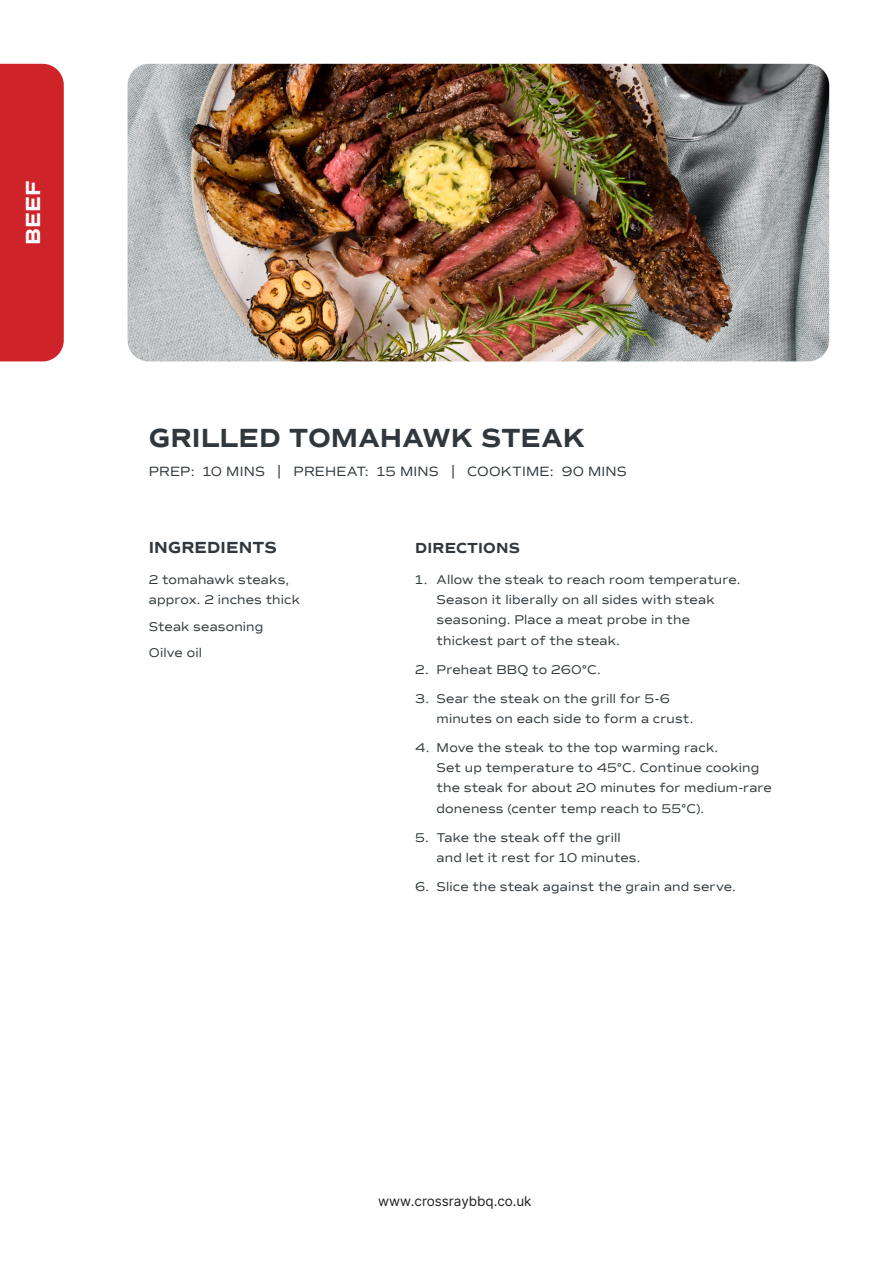
<style>
.page{position:relative;width:893px;height:1263px;background:#fff}
.page>*{position:absolute;margin:0;border:0;box-sizing:border-box;transform-origin:0 0}
.t1{font:700 27px "Commuters Sans";letter-spacing:-.01em;color:#31383d}
.t2{font:700 21px "Commuters Sans";color:#fff}
.t3{font:700 16.5px "Commuters Sans";letter-spacing:.005em;color:#31383d}
.t4{font:700 15px "Commuters Sans";letter-spacing:.01em;color:#31383d}
.t5{font:13.5px "Commuters Sans";letter-spacing:.015em;color:#31383d}
.t6{font:13.5px "Inter";letter-spacing:-.005em;color:#231f20}
.t7{font:12.75px/20.2px "Commuters Sans";letter-spacing:.015em;color:#31383d}
</style>
<div class="page">
<img style="left:128px;top:64px;width:701px;height:297px">
<div style="left:0;top:64px;width:64px;height:297px;background:#cf232a"></div>
<p class="t2" style="left:20px;top:245px;width:66px;rotate:-90deg">BEEF</p>
<p class="t1" style="left:149px;top:421px;width:438px">GRILLED TOMAHAWK STEAK</p>
<p class="t5" style="left:149px;top:463px;width:479px">PREP: 10 MINS | PREHEAT: 15 MINS | COOKTIME: 90 MINS</p>
<p class="t3" style="left:149px;top:537px;width:129px">INGREDIENTS</p>
<p class="t7" style="left:149px;top:569px;width:153px">2 tomahawk steaks, approx. 2 inches thick</p>
<p class="t7" style="left:149px;top:616px;width:116px">Steak seasoning</p>
<p class="t7" style="left:149px;top:643px;width:55px">Oilve oil</p>
<p class="t4" style="left:415px;top:538px;width:106px">DIRECTIONS</p>
<p class="t7" style="left:437px;top:569px;width:305px;text-indent:-21px">1. Allow the steak to reach room temperature.<br>Season it liberally on all sides with steak seasoning. Place a meat probe in the thickest part of the steak.</p>
<p class="t7" style="left:415px;top:659px;width:187px">2. Preheat BBQ to 260°C.</p>
<p class="t7" style="left:437px;top:688px;width:258px;text-indent:-21px">3. Sear the steak on the grill for 5-6 minutes on each side to form a crust.</p>
<p class="t7" style="left:437px;top:737px;width:337px;text-indent:-21px">4. Move the steak to the top warming rack.<br>Set up temperature to 45°C. Continue cooking the steak for about 20 minutes for medium-rare doneness (center temp reach to 55°C).</p>
<p class="t7" style="left:437px;top:827px;width:205px;text-indent:-21px">5. Take the steak off the grill and let it rest for 10 minutes.</p>
<p class="t7" style="left:415px;top:876px;width:322px">6. Slice the steak against the grain and serve.</p>
<p class="t6" style="left:378px;top:1191px;width:155px">www.crossraybbq.co.uk</p>
</div>
